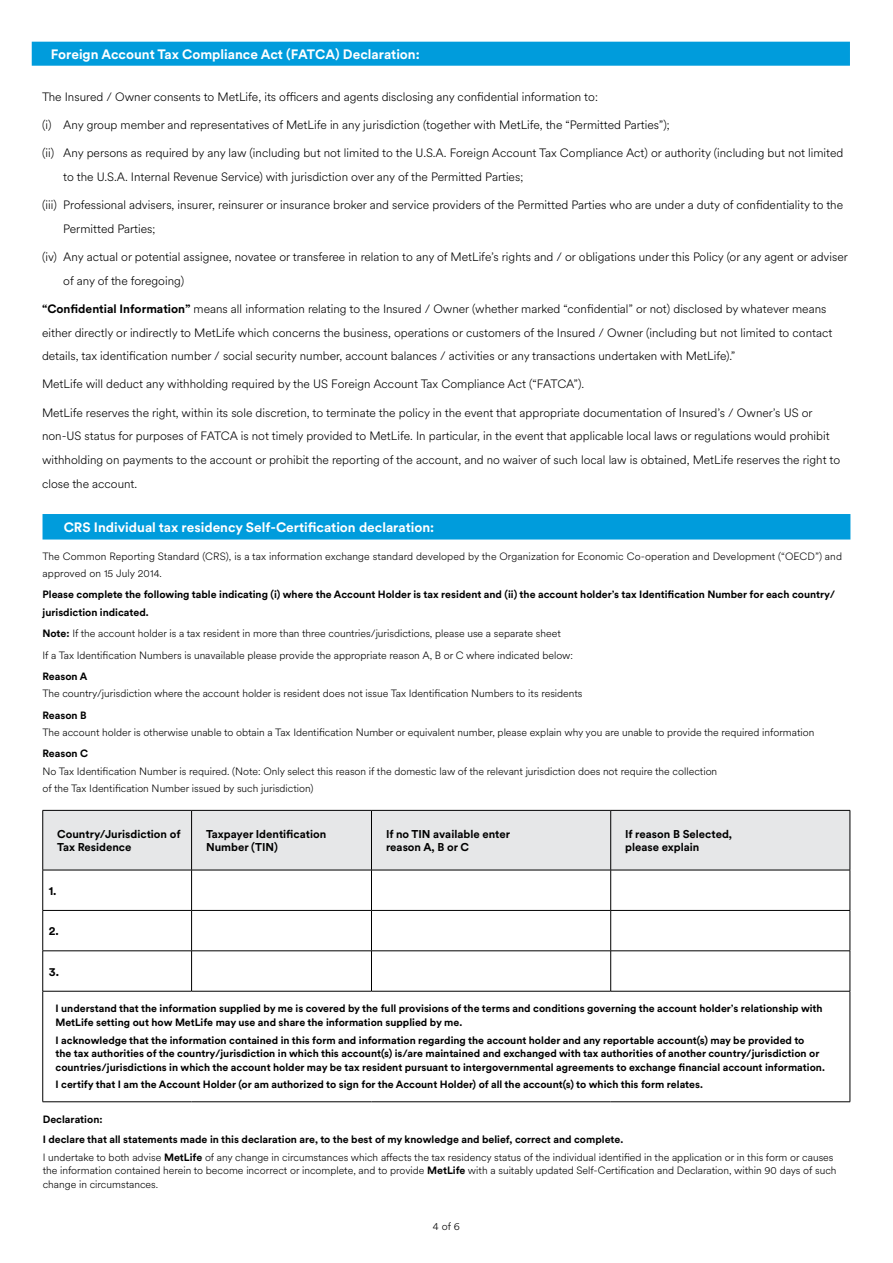
<style>
.page{position:relative;width:893px;height:1263px;background:#fff}
.page>*{position:absolute;margin:0;border:0;box-sizing:border-box;transform-origin:0 0}
.t1{font:700 13.5px "Met Life Circular";color:#fff}
.t2{font:300 12px/23.9px "Met Life Circular";color:#000}
.t3{font:700 12px "Met Life Circular";color:#000}
.t4{font:700 11.25px/13.5px "Met Life Circular";color:#000}
.t5{font:300 10.5px/17.2px "Met Life Circular";color:#000}
.t6{font:700 10.5px/13.5px "Met Life Circular";color:#000}
.s1{font-weight:700}
</style>
<div class="page">
<div style="left:32px;top:42px;width:818px;height:24px;background:#009cdc"></div>
<div style="left:43px;top:811px;width:807px;height:59px;background:#e6e7e8"></div>
<hr style="left:43px;top:810px;width:149px;height:1px;background:#000">
<hr style="left:42px;top:810px;width:1px;height:60px;background:#000">
<hr style="left:192px;top:810px;width:179px;height:1px;background:#000">
<hr style="left:191px;top:810px;width:1px;height:60px;background:#000">
<hr style="left:371px;top:810px;width:240px;height:1px;background:#000">
<hr style="left:371px;top:810px;width:1px;height:60px;background:#000">
<hr style="left:611px;top:810px;width:239px;height:1px;background:#000">
<hr style="left:610px;top:810px;width:1px;height:60px;background:#000">
<hr style="left:850px;top:810px;width:1px;height:60px;background:#000">
<hr style="left:43px;top:870px;width:149px;height:1px;background:#000">
<hr style="left:42px;top:870px;width:1px;height:40px;background:#000">
<hr style="left:192px;top:870px;width:179px;height:1px;background:#000">
<hr style="left:191px;top:870px;width:1px;height:40px;background:#000">
<hr style="left:371px;top:870px;width:240px;height:1px;background:#000">
<hr style="left:371px;top:870px;width:1px;height:40px;background:#000">
<hr style="left:611px;top:870px;width:239px;height:1px;background:#000">
<hr style="left:610px;top:870px;width:1px;height:40px;background:#000">
<hr style="left:850px;top:870px;width:1px;height:40px;background:#000">
<hr style="left:43px;top:910px;width:149px;height:1px;background:#000">
<hr style="left:42px;top:911px;width:1px;height:39px;background:#000">
<hr style="left:192px;top:910px;width:179px;height:1px;background:#000">
<hr style="left:191px;top:911px;width:1px;height:39px;background:#000">
<hr style="left:371px;top:910px;width:240px;height:1px;background:#000">
<hr style="left:371px;top:911px;width:1px;height:39px;background:#000">
<hr style="left:611px;top:910px;width:239px;height:1px;background:#000">
<hr style="left:610px;top:911px;width:1px;height:39px;background:#000">
<hr style="left:850px;top:911px;width:1px;height:39px;background:#000">
<hr style="left:43px;top:950px;width:149px;height:1px;background:#000">
<hr style="left:42px;top:951px;width:1px;height:40px;background:#000">
<hr style="left:192px;top:950px;width:179px;height:1px;background:#000">
<hr style="left:191px;top:951px;width:1px;height:40px;background:#000">
<hr style="left:371px;top:950px;width:240px;height:1px;background:#000">
<hr style="left:371px;top:951px;width:1px;height:40px;background:#000">
<hr style="left:611px;top:950px;width:239px;height:1px;background:#000">
<hr style="left:610px;top:951px;width:1px;height:40px;background:#000">
<hr style="left:850px;top:951px;width:1px;height:40px;background:#000">
<hr style="left:43px;top:991px;width:149px;height:1px;background:#000">
<hr style="left:42px;top:991px;width:1px;height:110px;background:#000">
<hr style="left:192px;top:991px;width:179px;height:1px;background:#000">
<hr style="left:371px;top:991px;width:240px;height:1px;background:#000">
<hr style="left:611px;top:991px;width:239px;height:1px;background:#000">
<hr style="left:850px;top:991px;width:1px;height:110px;background:#000">
<hr style="left:43px;top:1101px;width:149px;height:1px;background:#000">
<hr style="left:192px;top:1101px;width:179px;height:1px;background:#000">
<hr style="left:371px;top:1101px;width:240px;height:1px;background:#000">
<hr style="left:611px;top:1101px;width:239px;height:1px;background:#000">
<div style="left:43px;top:514px;width:807px;height:25px;background:#009cdc"></div>
<p class="t1" style="left:51px;top:45px;width:370px">Foreign Account Tax Compliance Act (FATCA) Declaration:</p>
<p class="t2" style="left:42px;top:84px;width:557px">The Insured / Owner consents to MetLife, its officers and agents disclosing any confidential information to:</p>
<p class="t2" style="left:42px;top:112px;width:629px">(i) Any group member and representatives of MetLife in any jurisdiction (together with MetLife, the “Permitted Parties”);</p>
<p class="t2" style="left:63px;top:140px;width:782px;text-indent:-21px">(ii) Any persons as required by any law (including but not limited to the U.S.A. Foreign Account Tax Compliance Act) or authority (including but not limited to the U.S.A. Internal Revenue Service) with jurisdiction over any of the Permitted Parties;</p>
<p class="t2" style="left:63px;top:192px;width:781px;text-indent:-21px">(iii) Professional advisers, insurer, reinsurer or insurance broker and service providers of the Permitted Parties who are under a duty of confidentiality to the<br>Permitted Parties;</p>
<p class="t2" style="left:63px;top:244px;width:786px;text-indent:-21px">(iv) Any actual or potential assignee, novatee or transferee in relation to any of MetLife’s rights and / or obligations under this Policy (or any agent or adviser of any of the foregoing)</p>
<p class="t2" style="left:42px;top:296px;width:792px"><span class="s1">“Confidential Information”</span> means all information relating to the Insured / Owner (whether marked “confidential” or not) disclosed by whatever means either directly or indirectly to MetLife which concerns the business, operations or customers of the Insured / Owner (including but not limited to contact details, tax identification number / social security number, account balances / activities or any transactions undertaken with MetLife).”</p>
<p class="t2" style="left:42px;top:372px;width:544px">MetLife will deduct any withholding required by the US Foreign Account Tax Compliance Act (“FATCA”).</p>
<p class="t2" style="left:42px;top:400px;width:800px">MetLife reserves the right, within its sole discretion, to terminate the policy in the event that appropriate documentation of Insured’s / Owner’s US or non-US status for purposes of FATCA is not timely provided to MetLife. In particular, in the event that applicable local laws or regulations would prohibit withholding on payments to the account or prohibit the reporting of the account, and no waiver of such local law is obtained, MetLife reserves the right to close the account.</p>
<p class="t1" style="left:64px;top:518px;width:372px">CRS Individual tax residency Self-Certification declaration:</p>
<p class="t5" style="left:43px;top:547px;width:801px">The Common Reporting Standard (CRS), is a tax information exchange standard developed by the Organization for Economic Co-operation and Development (“OECD”) and approved on 15 July 2014.</p>
<p class="t6" style="left:43px;top:586px;width:794px;line-height:17.2px">Please complete the following table indicating (i) where the Account Holder is tax resident and (ii) the account holder’s tax Identification Number for each country/ jurisdiction indicated.</p>
<p class="t5" style="left:43px;top:622px;width:532px;line-height:21.5px"><span class="s1">Note:</span> If the account holder is a tax resident in more than three countries/jurisdictions, please use a separate sheet<br>If a Tax Identification Numbers is unavailable please provide the appropriate reason A, B or C where indicated below:</p>
<p class="t6" style="left:43px;top:669px;width:46px">Reason A</p>
<p class="t5" style="left:43px;top:684px;width:541px">The country/jurisdiction where the account holder is resident does not issue Tax Identification Numbers to its residents</p>
<p class="t6" style="left:43px;top:708px;width:46px">Reason B</p>
<p class="t5" style="left:43px;top:723px;width:773px">The account holder is otherwise unable to obtain a Tax Identification Number or equivalent number, please explain why you are unable to provide the required information</p>
<p class="t6" style="left:43px;top:747px;width:47px">Reason C</p>
<p class="t5" style="left:43px;top:762px;width:676px">No Tax Identification Number is required. (Note: Only select this reason if the domestic law of the relevant jurisdiction does not require the collection of the Tax Identification Number issued by such jurisdiction)</p>
<p class="t4" style="left:57px;top:826px;width:125px">Country/Jurisdiction of<br>Tax Residence</p>
<p class="t4" style="left:206px;top:826px;width:122px">Taxpayer Identification<br>Number (TIN)</p>
<p class="t4" style="left:386px;top:826px;width:126px">If no TIN available enter reason A, B or C</p>
<p class="t4" style="left:625px;top:826px;width:108px">If reason B Selected, please explain</p>
<p class="t3" style="left:49px;top:882px;width:9px">1.</p>
<p class="t3" style="left:49px;top:923px;width:12px">2.</p>
<p class="t3" style="left:49px;top:963px;width:12px">3.</p>
<p class="t6" style="left:56px;top:1001px;width:769px">I understand that the information supplied by me is covered by the full provisions of the terms and conditions governing the account holder’s relationship with<br>MetLife setting out how MetLife may use and share the information supplied by me.</p>
<p class="t6" style="left:56px;top:1033px;width:771px">I acknowledge that the information contained in this form and information regarding the account holder and any reportable account(s) may be provided to<br>the tax authorities of the country/jurisdiction in which this account(s) is/are maintained and exchanged with tax authorities of another country/jurisdiction or countries/jurisdictions in which the account holder may be tax resident pursuant to intergovernmental agreements to exchange financial account information.</p>
<p class="t6" style="left:56px;top:1077px;width:649px">I certify that I am the Account Holder (or am authorized to sign for the Account Holder) of all the account(s) to which this form relates.</p>
<p class="t6" style="left:43px;top:1109px;width:582px;line-height:20px">Declaration:<br>I declare that all statements made in this declaration are, to the best of my knowledge and belief, correct and complete.</p>
<p class="t5" style="left:43px;top:1150px;width:795px;line-height:13.5px">I undertake to both advise <span class="s1">MetLife</span> of any change in circumstances which affects the tax residency status of the individual identified in the application or in this form or causes the information contained herein to become incorrect or incomplete, and to provide <span class="s1">MetLife</span> with a suitably updated Self-Certification and Declaration, within 90 days of such change in circumstances.</p>
<p class="t5" style="left:433px;top:1217px;width:29px">4 of 6</p>
</div>
